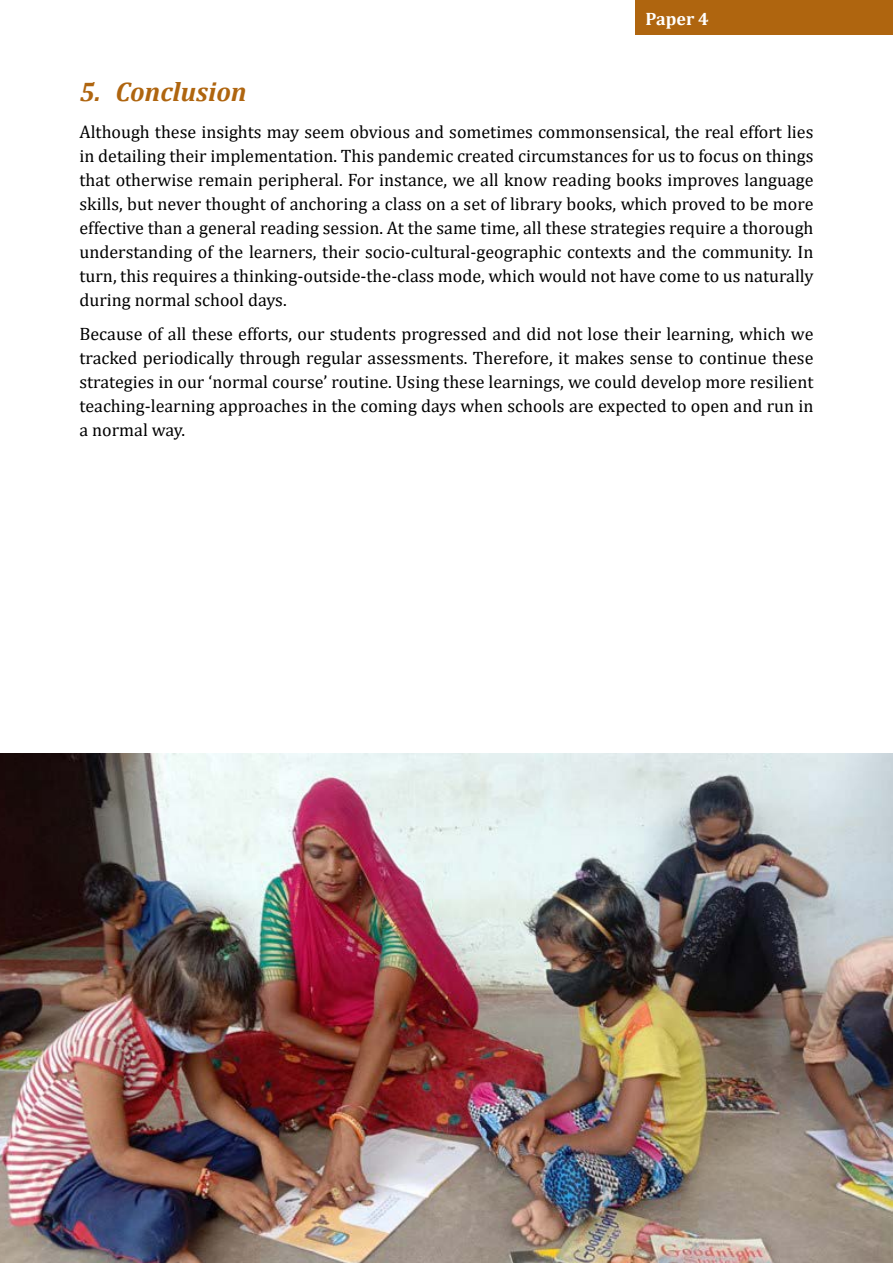
<style>
.page{position:relative;width:893px;height:1263px;background:#fff}
.page>*{position:absolute;margin:0;border:0;box-sizing:border-box;transform-origin:0 0}
.t1{font:italic 700 27px "Cambria";color:#af650f}
.t2{font:18px/24px "Cambria";color:#000;text-align:justify}
.t3{font:700 18px "Cambria";color:#fff}
</style>
<div class="page">
<div style="left:635px;top:0;width:258px;height:35px;background:#af650f"></div>
<img style="left:0;top:754px;width:892px;height:509px">
<p class="t3" style="left:645px;top:6px;width:65px">Paper 4</p>
<h1 class="t1" style="left:80px;top:72px;width:169px">5. Conclusion</h1>
<p class="t2" style="left:80px;top:120px;width:735px">Although these insights may seem obvious and sometimes commonsensical, the real effort lies in detailing their implementation. This pandemic created circumstances for us to focus on things that otherwise remain peripheral. For instance, we all know reading books improves language skills, but never thought of anchoring a class on a set of library books, which proved to be more effective than a general reading session. At the same time, all these strategies require a thorough understanding of the learners, their socio-cultural-geographic contexts and the community. In turn, this requires a thinking-outside-the-class mode, which would not have come to us naturally during normal school days.</p>
<p class="t2" style="left:80px;top:321px;width:735px">Because of all these efforts, our students progressed and did not lose their learning, which we tracked periodically through regular assessments. Therefore, it makes sense to continue these strategies in our ‘normal course’ routine. Using these learnings, we could develop more resilient teaching-learning approaches in the coming days when schools are expected to open and run in a normal way.</p>
</div>
